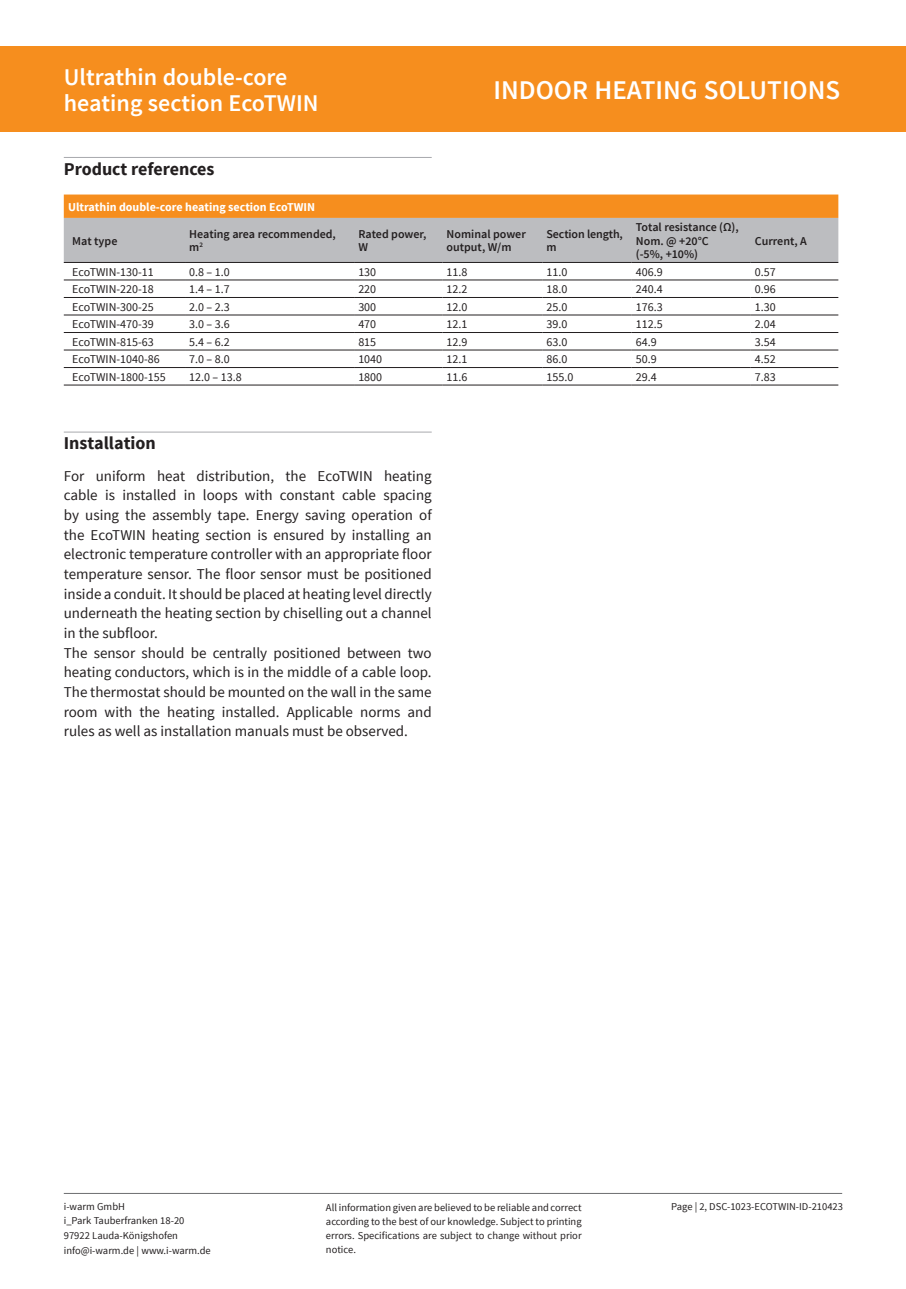
<style>
.page{position:relative;width:906px;height:1289px;background:#fff}
.page>*{position:absolute;margin:0;border:0;box-sizing:border-box;transform-origin:0 0}
.t1{font:600 27px "Source Sans Pro";color:#fff}
.t2{font:600 24px/25.5px "Source Sans Pro";color:#fff}
.t3{font:700 18px "Source Sans Pro";color:#231f20}
.t4{font:15px/19.6px "Source Sans Pro";color:#231f20}
.t5{font:12px "Source Sans Pro";color:#231f20}
.t6{font:600 12px/13.5px "Source Sans Pro";color:#231f20}
.t7{font:700 12px "Source Sans Pro";color:#fff}
.t8{font:10.5px/14.2px "Source Sans Pro";color:#231f20;text-align:justify}
</style>
<div class="page">
<div style="left:0;top:47px;width:906px;height:85px;background:#f68e1e"></div>
<hr style="left:64px;top:157px;width:368px;height:1px;background:#a8a9ad">
<svg style="left:64px;top:194px;width:774px;height:68px;background:#d0ad88"></svg>
<hr style="left:64px;top:262px;width:121px;height:1px;background:#231f20">
<hr style="left:185px;top:262px;width:169px;height:1px;background:#231f20">
<hr style="left:354px;top:262px;width:88px;height:1px;background:#231f20">
<hr style="left:442px;top:262px;width:100px;height:1px;background:#231f20">
<hr style="left:542px;top:262px;width:89px;height:1px;background:#231f20">
<hr style="left:631px;top:262px;width:119px;height:1px;background:#231f20">
<hr style="left:750px;top:262px;width:88px;height:1px;background:#231f20">
<hr style="left:64px;top:280px;width:121px;height:1px;background:#231f20">
<hr style="left:185px;top:280px;width:169px;height:1px;background:#231f20">
<hr style="left:354px;top:280px;width:88px;height:1px;background:#231f20">
<hr style="left:442px;top:280px;width:100px;height:1px;background:#231f20">
<hr style="left:542px;top:280px;width:89px;height:1px;background:#231f20">
<hr style="left:631px;top:280px;width:119px;height:1px;background:#231f20">
<hr style="left:750px;top:280px;width:88px;height:1px;background:#231f20">
<hr style="left:64px;top:297px;width:121px;height:1px;background:#231f20">
<hr style="left:185px;top:297px;width:169px;height:1px;background:#231f20">
<hr style="left:354px;top:297px;width:88px;height:1px;background:#231f20">
<hr style="left:442px;top:297px;width:100px;height:1px;background:#231f20">
<hr style="left:542px;top:297px;width:89px;height:1px;background:#231f20">
<hr style="left:631px;top:297px;width:119px;height:1px;background:#231f20">
<hr style="left:750px;top:297px;width:88px;height:1px;background:#231f20">
<hr style="left:64px;top:315px;width:121px;height:1px;background:#231f20">
<hr style="left:185px;top:315px;width:169px;height:1px;background:#231f20">
<hr style="left:354px;top:315px;width:88px;height:1px;background:#231f20">
<hr style="left:442px;top:315px;width:100px;height:1px;background:#231f20">
<hr style="left:542px;top:315px;width:89px;height:1px;background:#231f20">
<hr style="left:631px;top:315px;width:119px;height:1px;background:#231f20">
<hr style="left:750px;top:315px;width:88px;height:1px;background:#231f20">
<hr style="left:64px;top:332px;width:121px;height:1px;background:#231f20">
<hr style="left:185px;top:332px;width:169px;height:1px;background:#231f20">
<hr style="left:354px;top:332px;width:88px;height:1px;background:#231f20">
<hr style="left:442px;top:332px;width:100px;height:1px;background:#231f20">
<hr style="left:542px;top:332px;width:89px;height:1px;background:#231f20">
<hr style="left:631px;top:332px;width:119px;height:1px;background:#231f20">
<hr style="left:750px;top:332px;width:88px;height:1px;background:#231f20">
<hr style="left:64px;top:350px;width:121px;height:1px;background:#231f20">
<hr style="left:185px;top:350px;width:169px;height:1px;background:#231f20">
<hr style="left:354px;top:350px;width:88px;height:1px;background:#231f20">
<hr style="left:442px;top:350px;width:100px;height:1px;background:#231f20">
<hr style="left:542px;top:350px;width:89px;height:1px;background:#231f20">
<hr style="left:631px;top:350px;width:119px;height:1px;background:#231f20">
<hr style="left:750px;top:350px;width:88px;height:1px;background:#231f20">
<hr style="left:64px;top:367px;width:121px;height:1px;background:#231f20">
<hr style="left:185px;top:367px;width:169px;height:1px;background:#231f20">
<hr style="left:354px;top:367px;width:88px;height:1px;background:#231f20">
<hr style="left:442px;top:367px;width:100px;height:1px;background:#231f20">
<hr style="left:542px;top:367px;width:89px;height:1px;background:#231f20">
<hr style="left:631px;top:367px;width:119px;height:1px;background:#231f20">
<hr style="left:750px;top:367px;width:88px;height:1px;background:#231f20">
<hr style="left:64px;top:385px;width:121px;height:1px;background:#231f20">
<hr style="left:185px;top:385px;width:169px;height:1px;background:#231f20">
<hr style="left:354px;top:385px;width:88px;height:1px;background:#231f20">
<hr style="left:442px;top:385px;width:100px;height:1px;background:#231f20">
<hr style="left:542px;top:385px;width:89px;height:1px;background:#231f20">
<hr style="left:631px;top:385px;width:119px;height:1px;background:#231f20">
<hr style="left:750px;top:385px;width:88px;height:1px;background:#231f20">
<hr style="left:64px;top:431px;width:368px;height:1px;background:#a8a9ad">
<hr style="left:64px;top:1192px;width:778px;height:1px;background:#6c6d70">
<h2 class="t2" style="left:64px;top:65px;width:256px">Ultrathin double-core heating section EcoTWIN</h2>
<h1 class="t1" style="left:493px;top:73px;width:348px">INDOOR HEATING SOLUTIONS</h1>
<p class="t3" style="left:64px;top:157px;width:152px">Product references</p>
<p class="t7" style="left:68px;top:199px;width:249px">Ultrathin double-core heating section EcoTWIN</p>
<p class="t6" style="left:72px;top:234px;width:47px">Mat type</p>
<p class="t6" style="left:189px;top:227px;width:148px">Heating area recommended, m<sup>2</sup></p>
<p class="t6" style="left:358px;top:227px;width:70px">Rated power,<br>W</p>
<p class="t6" style="left:446px;top:227px;width:81px">Nominal power output, W/m</p>
<p class="t6" style="left:546px;top:227px;width:78px">Section length, m</p>
<p class="t6" style="left:636px;top:221px;width:104px">Total resistance (Ω),<br>Nom. @ +20°C (-5%, +10%)</p>
<p class="t6" style="left:755px;top:234px;width:53px">Current, A</p>
<p class="t5" style="left:72px;top:264px;width:83px">EcoTWIN-130-11</p>
<p class="t5" style="left:189px;top:264px;width:42px">0.8 – 1.0</p>
<p class="t5" style="left:358px;top:264px;width:19px">130</p>
<p class="t5" style="left:446px;top:264px;width:22px">11.8</p>
<p class="t5" style="left:546px;top:264px;width:22px">11.0</p>
<p class="t5" style="left:636px;top:264px;width:28px">406.9</p>
<p class="t5" style="left:755px;top:264px;width:22px">0.57</p>
<p class="t5" style="left:72px;top:282px;width:83px">EcoTWIN-220-18</p>
<p class="t5" style="left:189px;top:282px;width:42px">1.4 – 1.7</p>
<p class="t5" style="left:358px;top:282px;width:19px">220</p>
<p class="t5" style="left:446px;top:282px;width:22px">12.2</p>
<p class="t5" style="left:546px;top:282px;width:22px">18.0</p>
<p class="t5" style="left:636px;top:282px;width:28px">240.4</p>
<p class="t5" style="left:755px;top:282px;width:22px">0.96</p>
<p class="t5" style="left:72px;top:299px;width:83px">EcoTWIN-300-25</p>
<p class="t5" style="left:189px;top:299px;width:42px">2.0 – 2.3</p>
<p class="t5" style="left:358px;top:299px;width:19px">300</p>
<p class="t5" style="left:446px;top:299px;width:22px">12.0</p>
<p class="t5" style="left:546px;top:299px;width:22px">25.0</p>
<p class="t5" style="left:636px;top:299px;width:28px">176.3</p>
<p class="t5" style="left:755px;top:299px;width:22px">1.30</p>
<p class="t5" style="left:72px;top:317px;width:83px">EcoTWIN-470-39</p>
<p class="t5" style="left:189px;top:317px;width:42px">3.0 – 3.6</p>
<p class="t5" style="left:358px;top:317px;width:19px">470</p>
<p class="t5" style="left:446px;top:317px;width:22px">12.1</p>
<p class="t5" style="left:546px;top:317px;width:22px">39.0</p>
<p class="t5" style="left:636px;top:317px;width:28px">112.5</p>
<p class="t5" style="left:755px;top:317px;width:22px">2.04</p>
<p class="t5" style="left:72px;top:334px;width:83px">EcoTWIN-815-63</p>
<p class="t5" style="left:189px;top:334px;width:42px">5.4 – 6.2</p>
<p class="t5" style="left:358px;top:334px;width:19px">815</p>
<p class="t5" style="left:446px;top:334px;width:22px">12.9</p>
<p class="t5" style="left:546px;top:334px;width:22px">63.0</p>
<p class="t5" style="left:636px;top:334px;width:22px">64.9</p>
<p class="t5" style="left:755px;top:334px;width:22px">3.54</p>
<p class="t5" style="left:72px;top:352px;width:89px">EcoTWIN-1040-86</p>
<p class="t5" style="left:189px;top:352px;width:42px">7.0 – 8.0</p>
<p class="t5" style="left:358px;top:352px;width:25px">1040</p>
<p class="t5" style="left:446px;top:352px;width:22px">12.1</p>
<p class="t5" style="left:546px;top:352px;width:22px">86.0</p>
<p class="t5" style="left:636px;top:352px;width:22px">50.9</p>
<p class="t5" style="left:755px;top:352px;width:22px">4.52</p>
<p class="t5" style="left:72px;top:369px;width:95px">EcoTWIN-1800-155</p>
<p class="t5" style="left:189px;top:369px;width:54px">12.0 – 13.8</p>
<p class="t5" style="left:358px;top:369px;width:25px">1800</p>
<p class="t5" style="left:446px;top:369px;width:22px">11.6</p>
<p class="t5" style="left:546px;top:369px;width:28px">155.0</p>
<p class="t5" style="left:636px;top:369px;width:22px">29.4</p>
<p class="t5" style="left:755px;top:369px;width:22px">7.83</p>
<p class="t3" style="left:64px;top:432px;width:94px">Installation</p>
<p class="t4" style="left:64px;top:466px;width:369px">For uniform heat distribution, the EcoTWIN heating cable is installed in loops with constant cable spacing by using the assembly tape. Energy saving operation of the EcoTWIN heating section is ensured by installing an electronic temperature controller with an appropriate floor temperature sensor. The floor sensor must be positioned inside a conduit. It should be placed at heating level directly underneath the heating section by chiselling out a channel in the subfloor.<br>The sensor should be centrally positioned between two heating conductors, which is in the middle of a cable loop.<br>The thermostat should be mounted on the wall in the same room with the heating installed. Applicable norms and rules as well as installation manuals must be observed.</p>
<p class="t8" style="left:64px;top:1199px;width:149px;text-align:left">i-warm GmbH<br>i_Park Tauberfranken 18-20<br>97922 Lauda-Königshofen info@i-warm.de | www.i-warm.de</p>
<p class="t8" style="left:326px;top:1199px;width:257px">All information given are believed to be reliable and correct according to the best of our knowledge. Subject to printing errors. Specifications are subject to change without prior notice.</p>
<p class="t8" style="left:671px;top:1199px;width:173px">Page | 2, DSC-1023-ECOTWIN-ID-210423</p>
</div>
